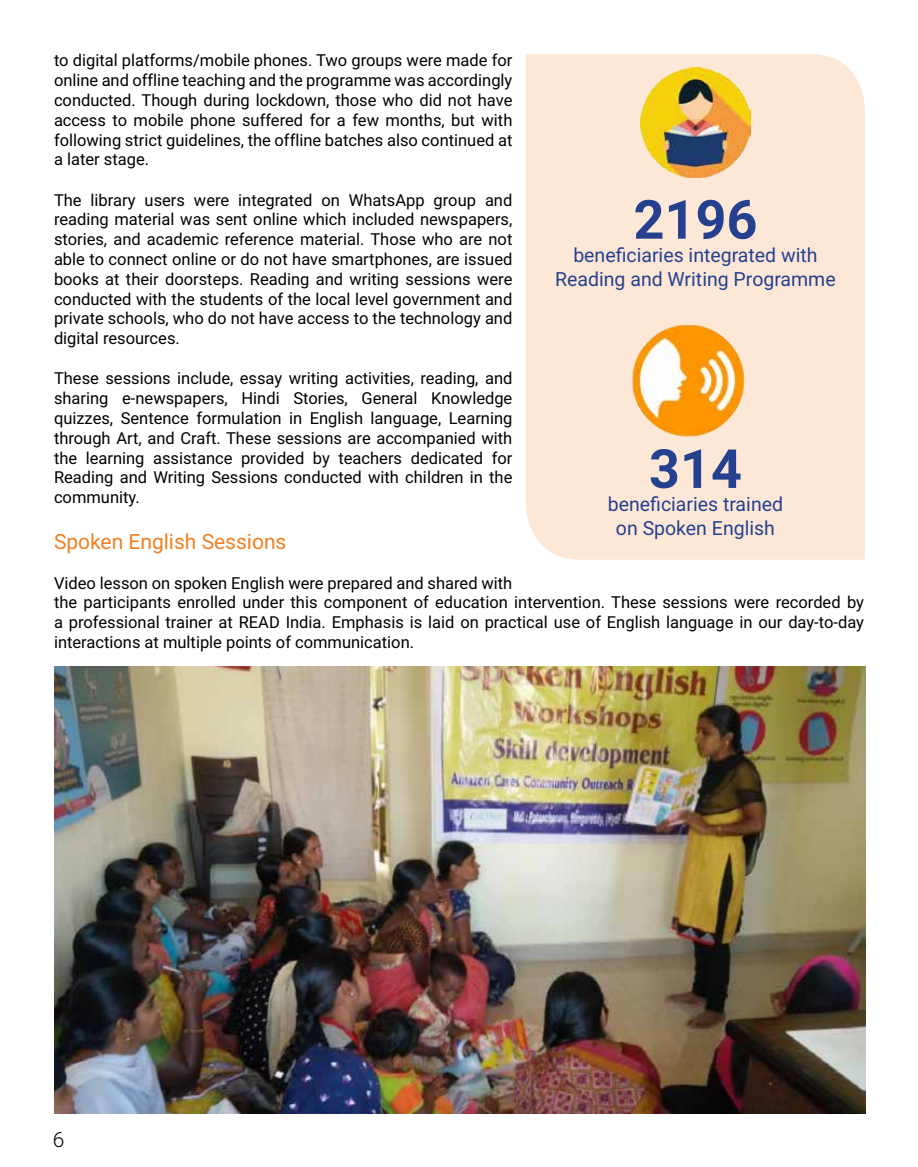
<style>
.page{position:relative;width:918px;height:1167px;background:#fff}
.page>*{position:absolute;margin:0;border:0;box-sizing:border-box;transform-origin:0 0}
.t1{font:700 54px "Roboto";color:#25408f}
.t2{font:21px "Roboto";color:#f28022}
.t3{font:300 21px "Roboto";color:#000}
.t4{font:19.5px/23.4px "Roboto";color:#25408f;text-align:center}
.t5{font:16.5px/19.8px "Roboto";color:#000;text-align:justify}
</style>
<div class="page">
<img style="left:54px;top:666px;width:811px;height:447px">
<div style="left:526px;top:54px;width:339px;height:506px;background:#fde8d7"></div>
<img style="left:631px;top:324px;width:114px;height:114px">
<img style="left:641px;top:68px;width:110px;height:110px">
<p class="t5" style="left:54px;top:50px;width:460px">to digital platforms/mobile phones. Two groups were made for online and offline teaching and the programme was accordingly conducted. Though during lockdown, those who did not have access to mobile phone suffered for a few months, but with following strict guidelines, the offline batches also continued at a later stage.</p>
<p class="t5" style="left:54px;top:189px;width:460px">The library users were integrated on WhatsApp group and reading material was sent online which included newspapers, stories, and academic reference material. Those who are not able to connect online or do not have smartphones, are issued books at their doorsteps. Reading and writing sessions were conducted with the students of the local level government and private schools, who do not have access to the technology and digital resources.</p>
<p class="t5" style="left:54px;top:368px;width:460px">These sessions include, essay writing activities, reading, and sharing e-newspapers, Hindi Stories, General Knowledge quizzes, Sentence formulation in English language, Learning through Art, and Craft. These sessions are accompanied with the learning assistance provided by teachers dedicated for Reading and Writing Sessions conducted with children in the community.</p>
<p class="t2" style="left:54px;top:526px;width:234px">Spoken English Sessions</p>
<p class="t5" style="left:54px;top:572px;width:812px;text-align:left">Video lesson on spoken English were prepared and shared with<br>the participants enrolled under this component of education intervention. These sessions were recorded by a professional trainer at READ India. Emphasis is laid on practical use of English language in our day-to-day interactions at multiple points of communication.</p>
<h1 class="t1" style="left:634px;top:182px;width:125px">2196</h1>
<p class="t4" style="left:555px;top:243px;width:282px">beneficiaries integrated with<br>Reading and Writing Programme</p>
<h1 class="t1" style="left:649px;top:431px;width:94px">314</h1>
<p class="t4" style="left:608px;top:492px;width:177px">beneficiaries trained on Spoken English</p>
<p class="t3" style="left:53px;top:1124px;width:13px">6</p>
</div>
